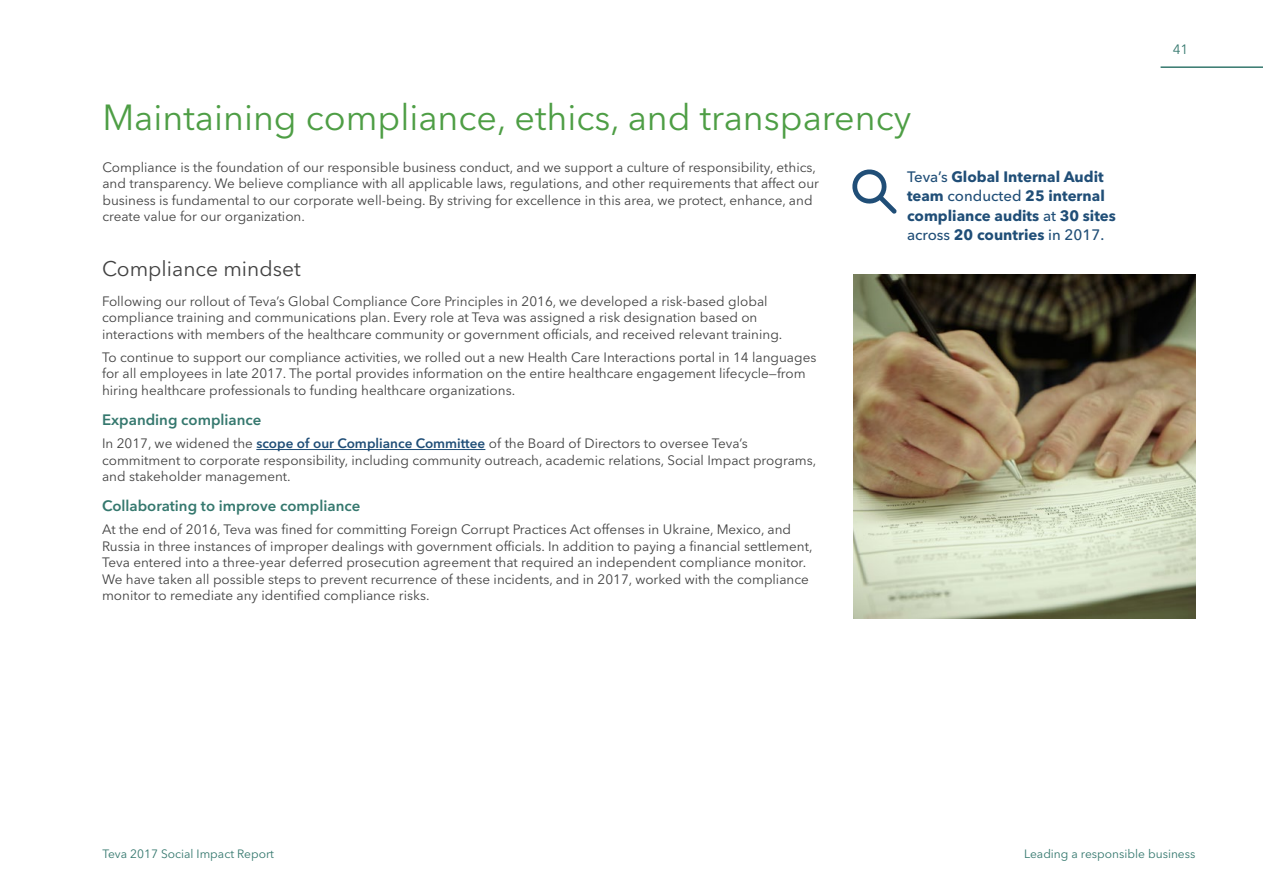
<style>
.page{position:relative;width:1263px;height:893px;background:#fff}
.page>*{position:absolute;margin:0;border:0;box-sizing:border-box;transform-origin:0 0}
.t1{font:36px "Avenir Next LT Pro";color:#4e9e45}
.t2{font:21px "Avenir Next LT Pro";color:#424242}
.t3{font:700 15px/19.5px "Avenir Next LT Pro";color:#204e77}
.t4{font:600 15px "Avenir Next LT Pro";color:#35786e}
.t5{font:13.5px/16.5px "Avenir Next LT Pro";color:#424242}
.t6{font:13.5px "Avenir Next LT Pro";color:#35786e}
.t7{font:12px "Avenir Next LT Pro";color:#35786e}
.s1{font-weight:600;color:#204e77}
.s2{font-weight:500}
</style>
<div class="page">
<hr style="left:1160px;top:66px;width:103px;height:2px;background:#35786e">
<hr style="left:256px;top:449px;width:229px;height:1px;background:#204e77">
<img style="left:853px;top:275px;width:342px;height:343px">
<svg style="left:852px;top:169px;width:45px;height:45px"></svg>
<h3 class="t1" style="left:102px;top:96px;width:810px">Maintaining compliance, ethics, and transparency</h3>
<p class="t5" style="left:102px;top:159px;width:718px">Compliance is the foundation of our responsible business conduct, and we support a culture of responsibility, ethics, and transparency. We believe compliance with all applicable laws, regulations, and other requirements that affect our business is fundamental to our corporate well-being. By striving for excellence in this area, we protect, enhance, and create value for our organization.</p>
<h4 class="t2" style="left:102px;top:256px;width:200px">Compliance mindset</h4>
<p class="t5" style="left:102px;top:293px;width:682px">Following our rollout of Teva’s Global Compliance Core Principles in 2016, we developed a risk-based global compliance training and communications plan. Every role at Teva was assigned a risk designation based on interactions with members of the healthcare community or government officials, and received relevant training.</p>
<p class="t5" style="left:102px;top:349px;width:716px">To continue to support our compliance activities, we rolled out a new Health Care Interactions portal in 14 languages for all employees in late 2017. The portal provides information on the entire healthcare engagement lifecycle—from hiring healthcare professionals to funding healthcare organizations.</p>
<h5 class="t4" style="left:102px;top:411px;width:161px">Expanding compliance</h5>
<p class="t5" style="left:102px;top:435px;width:716px">In 2017, we widened the <span class="s1">scope of our Compliance Committee</span> of the Board of Directors to oversee Teva’s commitment to corporate responsibility, including community outreach, academic relations, Social Impact programs, and stakeholder management.</p>
<h5 class="t4" style="left:102px;top:497px;width:260px">Collaborating to improve compliance</h5>
<p class="t5" style="left:102px;top:521px;width:712px">At the end of 2016, Teva was fined for committing Foreign Corrupt Practices Act offenses in Ukraine, Mexico, and Russia in three instances of improper dealings with government officials. In addition to paying a financial settlement, Teva entered into a three-year deferred prosecution agreement that required an independent compliance monitor.<br>We have taken all possible steps to prevent recurrence of these incidents, and in 2017, worked with the compliance monitor to remediate any identified compliance risks.</p>
<p class="t3" style="left:907px;top:167px;width:210px"><span class="s2">Teva’s</span> Global Internal Audit team <span class="s2">conducted</span> 25 internal compliance audits <span class="s2">at</span> 30 sites <span class="s2">across</span> 20 countries <span class="s2">in 2017.</span></p>
<p class="t6" style="left:1173px;top:41px;width:17px">41</p>
<p class="t7" style="left:102px;top:847px;width:173px">Teva 2017 Social Impact Report</p>
<p class="t7" style="left:1024px;top:847px;width:173px">Leading a responsible business</p>
</div>
